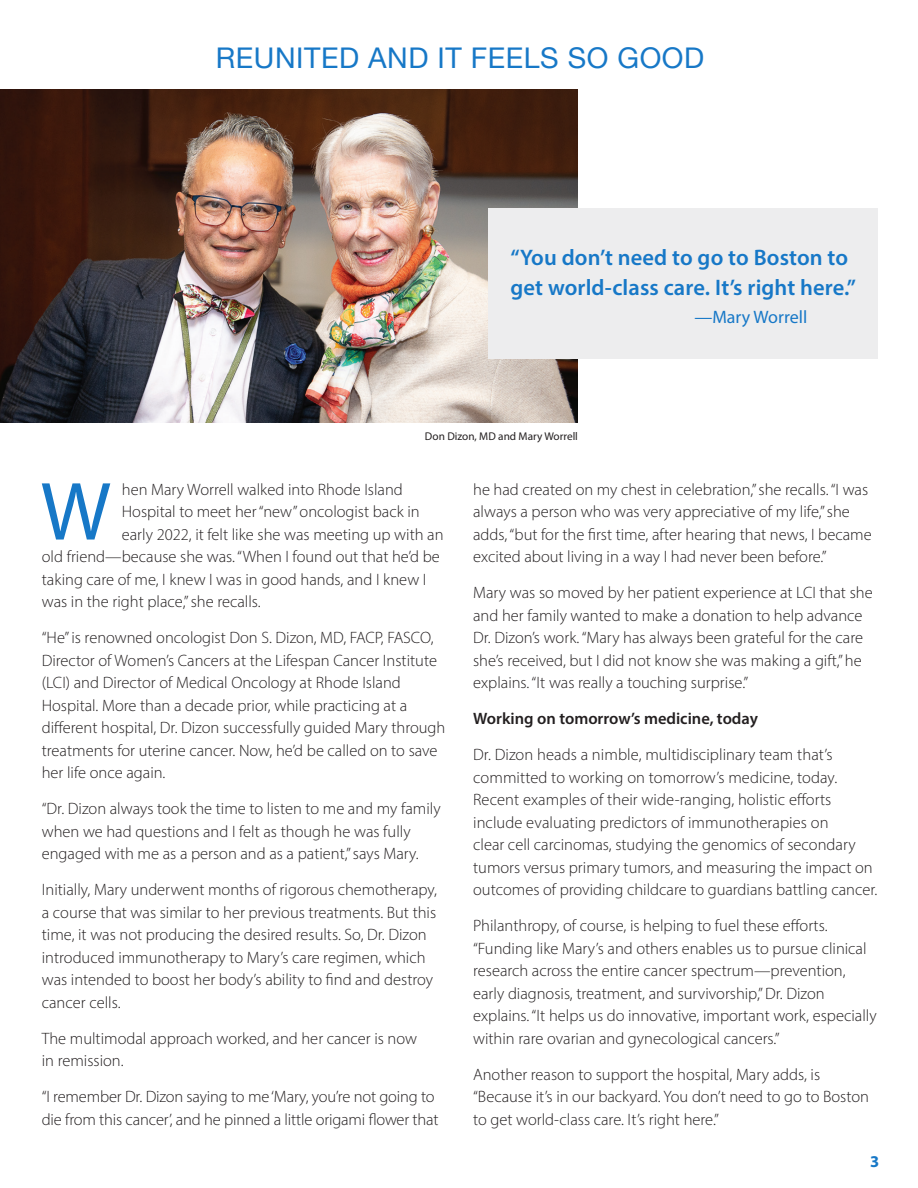
<style>
.page{position:relative;width:918px;height:1188px;background:#fff}
.page>*{position:absolute;margin:0;border:0;box-sizing:border-box;transform-origin:0 0}
.text__no_stratching{font:83.25px "Myriad Pro";color:#1778c7}
.Heading{font:28.5px "Helvetica Neue";letter-spacing:.02em;color:#1778c7}
.t1{font:600 22.5px/30px "Myriad Pro";letter-spacing:.005em;color:#1778c7}
.t2{font:18px "Myriad Pro";color:#1778c7}
.text__no_stratching-2{font:300 16.5px/22.5px "Myriad Pro";color:#231f20}
.text__no_stratching-3{font:600 16.5px "Myriad Pro";color:#231f20}
.t3{font:700 16.5px "Myriad Pro";color:#1778c7}
.caption1{font:11.25px "Myriad Pro";color:#231f20}
</style>
<div class="page">
<img style="left:0;top:90px;width:578px;height:332px">
<div style="left:488px;top:208px;width:390px;height:151px;background:#ededee"></div>
<p class="Heading" style="left:216px;top:37px;width:490px">REUNITED AND IT FEELS SO GOOD</p>
<p class="t1" style="left:511px;top:242px;width:347px">“You don’t need to go to Boston to get world-class care. It’s right here.”</p>
<p class="t2" style="left:694px;top:306px;width:114px">—Mary Worrell</p>
<p class="caption1" style="left:425px;top:430px;width:154px">Don Dizon, MD and Mary Worrell</p>
<p class="text__no_stratching" style="left:41px;top:460px;width:72px">W</p>
<p class="text__no_stratching-2" style="left:122px;top:478px;width:283px">hen Mary Worrell walked into Rhode Island</p>
<p class="text__no_stratching-2" style="left:122px;top:500px;width:299px">Hospital to meet her “new” oncologist back in</p>
<p class="text__no_stratching-2" style="left:122px;top:523px;width:323px">early 2022, it felt like she was meeting up with an</p>
<p class="text__no_stratching-2" style="left:42px;top:545px;width:400px">old friend—because she was. “When I found out that he’d be</p>
<p class="text__no_stratching-2" style="left:42px;top:568px;width:386px">taking care of me, I knew I was in good hands, and I knew I</p>
<p class="text__no_stratching-2" style="left:42px;top:590px;width:220px">was in the right place,” she recalls.</p>
<p class="text__no_stratching-2" style="left:42px;top:626px;width:405px">“He” is renowned oncologist Don S. Dizon, MD, FACP, FASCO, Director of Women’s Cancers at the Lifespan Cancer Institute (LCI) and Director of Medical Oncology at Rhode Island Hospital. More than a decade prior, while practicing at a different hospital, Dr. Dizon successfully guided Mary through treatments for uterine cancer. Now, he’d be called on to save her life once again.</p>
<p class="text__no_stratching-2" style="left:42px;top:797px;width:400px">“Dr. Dizon always took the time to listen to me and my family when we had questions and I felt as though he was fully engaged with me as a person and as a patient,” says Mary.</p>
<p class="text__no_stratching-2" style="left:42px;top:878px;width:397px">Initially, Mary underwent months of rigorous chemotherapy, a course that was similar to her previous treatments. But this time, it was not producing the desired results. So, Dr. Dizon introduced immunotherapy to Mary’s care regimen, which was intended to boost her body’s ability to find and destroy cancer cells.</p>
<p class="text__no_stratching-2" style="left:42px;top:1027px;width:377px">The multimodal approach worked, and her cancer is now in remission.</p>
<p class="text__no_stratching-2" style="left:42px;top:1085px;width:398px">“I remember Dr. Dizon saying to me ‘Mary, you’re not going to die from this cancer’, and he pinned a little origami flower that</p>
<p class="text__no_stratching-2" style="left:473px;top:478px;width:400px">he had created on my chest in celebration,” she recalls. “I was always a person who was very appreciative of my life,” she adds, “but for the first time, after hearing that news, I became excited about living in a way I had never been before.”</p>
<p class="text__no_stratching-2" style="left:473px;top:581px;width:401px">Mary was so moved by her patient experience at LCI that she and her family wanted to make a donation to help advance Dr. Dizon’s work. “Mary has always been grateful for the care she’s received, but I did not know she was making a gift,” he explains. “It was really a touching surprise.”</p>
<p class="text__no_stratching-3" style="left:473px;top:708px;width:286px">Working on tomorrow’s medicine, today</p>
<p class="text__no_stratching-2" style="left:473px;top:743px;width:406px">Dr. Dizon heads a nimble, multidisciplinary team that’s committed to working on tomorrow’s medicine, today.<br>Recent examples of their wide-ranging, holistic efforts include evaluating predictors of immunotherapies on<br>clear cell carcinomas, studying the genomics of secondary tumors versus primary tumors, and measuring the impact on outcomes of providing childcare to guardians battling cancer.</p>
<p class="text__no_stratching-2" style="left:473px;top:914px;width:405px">Philanthropy, of course, is helping to fuel these efforts. “Funding like Mary’s and others enables us to pursue clinical research across the entire cancer spectrum—prevention, early diagnosis, treatment, and survivorship,” Dr. Dizon explains. “It helps us do innovative, important work, especially within rare ovarian and gynecological cancers.”</p>
<p class="text__no_stratching-2" style="left:473px;top:1063px;width:397px">Another reason to support the hospital, Mary adds, is “Because it’s in our backyard. You don’t need to go to Boston to get world-class care. It’s right here.”</p>
<p class="t3" style="left:870px;top:1150px;width:11px">3</p>
</div>
